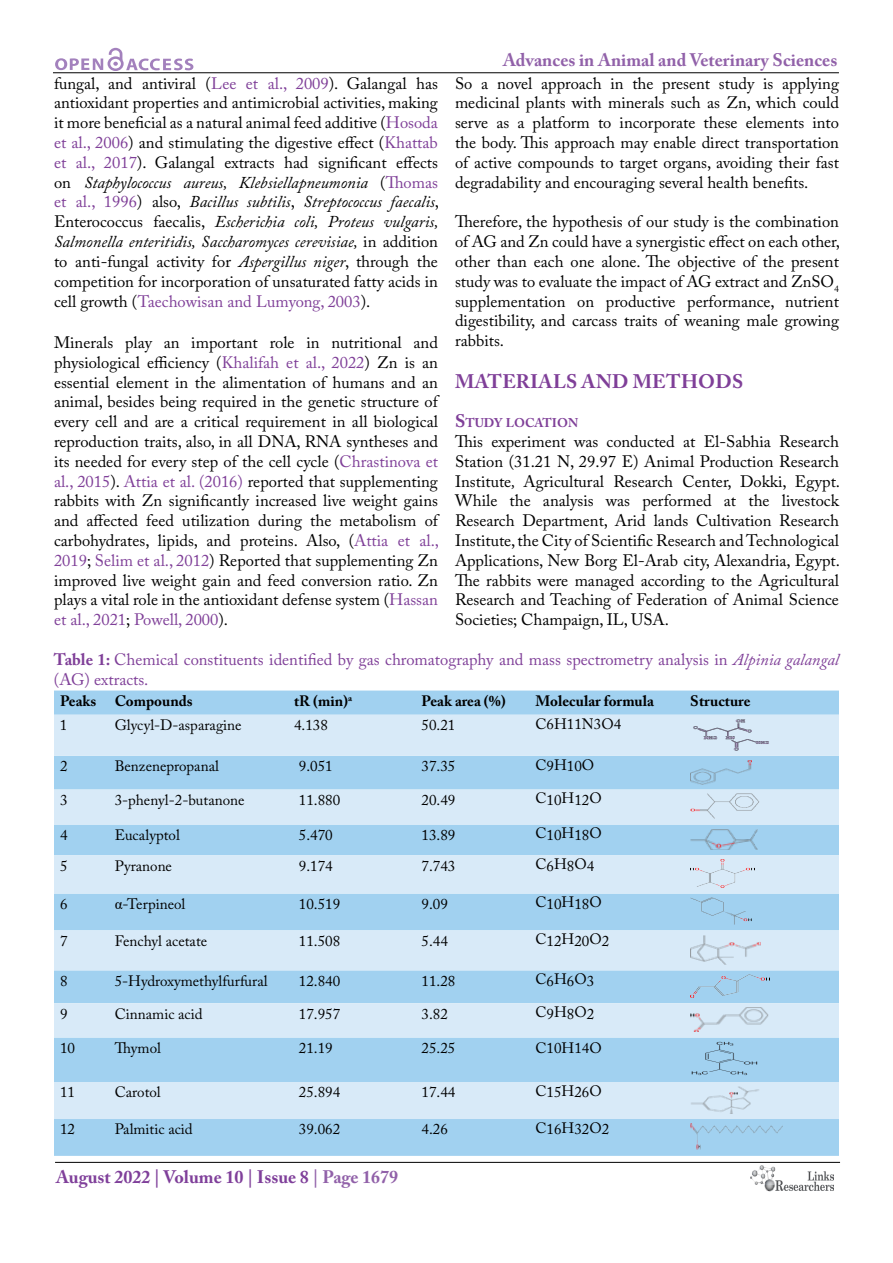
<style>
.page{position:relative;width:893px;height:1263px;background:#fff}
.page>*{position:absolute;margin:0;border:0;box-sizing:border-box;transform-origin:0 0}
.t1{font:700 19.5px "Adobe Caslon Pro";letter-spacing:.015em;color:#7f3f98}
.t2{font:700 18px "Adobe Caslon Pro";color:#9161a9}
.t3{font:700 18px "Adobe Caslon Pro";color:#7f3f9a}
.t4{font:16.5px/19.8px "Adobe Caslon Pro";color:#000;text-align:justify}
.t5{font:16.5px/19.8px "Adobe Caslon Pro";color:#7f3f98}
.t6{font:15px "Adobe Caslon Pro";color:#000}
.t7{font:700 15px "Adobe Caslon Pro";color:#000}
.t8{font:700 12.6px "Adobe Caslon Pro";letter-spacing:-.005em;color:#7f3f98}
.s1{color:#7f3f98}
.s2{font-style:italic}
.s3{font-size:18px}
.s4{font-weight:700}
.s5{font-family:"Times New Roman"}
.s6{color:#9161a9}
</style>
<div class="page">
<hr style="left:53px;top:72px;width:786px;height:1px;background:#000">
<hr style="left:55px;top:1162px;width:785px;height:1px;background:#000">
<svg style="left:55px;top:48px;width:138px;height:23px"></svg>
<img style="left:750px;top:1166px;width:83px;height:26px">
<div style="left:54px;top:690px;width:785px;height:466px;background:#a1d1f0"></div>
<svg style="left:54px;top:715px;width:785px;height:404px;background:#c0dff4"></svg>
<img style="left:690px;top:719px;width:79px;height:32px">
<img style="left:691px;top:760px;width:60px;height:24px">
<img style="left:690px;top:794px;width:69px;height:25px">
<img style="left:691px;top:829px;width:66px;height:21px">
<img style="left:690px;top:859px;width:64px;height:28px">
<img style="left:690px;top:898px;width:62px;height:26px">
<img style="left:691px;top:935px;width:70px;height:29px">
<img style="left:690px;top:974px;width:79px;height:23px">
<img style="left:691px;top:1008px;width:77px;height:23px">
<img style="left:690px;top:1042px;width:69px;height:33px">
<img style="left:691px;top:1087px;width:68px;height:26px">
<img style="left:690px;top:1123px;width:93px;height:27px">
<p class="t2" style="left:503px;top:50px;width:336px">Advances in Animal and Veterinary Sciences</p>
<p class="t4" style="left:54px;top:73px;width:387px">fungal, and antiviral (<span class="s1">Lee et al., 2009</span>). Galangal has antioxidant properties and antimicrobial activities, making it more beneficial as a natural animal feed additive (<span class="s1">Hosoda et al., 2006</span>) and stimulating the digestive effect (<span class="s1">Khattab et al., 2017</span>). Galangal extracts had significant effects on <span class="s2">Staphylococcus aureus, Klebsiellapneumonia</span> (<span class="s1">Thomas et al., 1996</span>) also, <span class="s2">Bacillus subtilis</span>, <span class="s2">Streptococcus faecalis</span>, Enterococcus faecalis, <span class="s2">Escherichia coli, Proteus vulgaris, Salmonella enteritidis, Saccharomyces cerevisiae,</span> in addition to anti-fungal activity for <span class="s2">Aspergillus niger</span>, through the competition for incorporation of unsaturated fatty acids in cell growth (<span class="s1">Taechowisan and Lumyong, 2003</span>).</p>
<p class="t4" style="left:54px;top:332px;width:387px">Minerals play an important role in nutritional and physiological efficiency (<span class="s1">Khalifah et al., 2022</span>) Zn is an essential element in the alimentation of humans and an animal, besides being required in the genetic structure of every cell and are a critical requirement in all biological reproduction traits, also, in all DNA, RNA syntheses and its needed for every step of the cell cycle (<span class="s1">Chrastinova et al., 2015</span>). <span class="s1">Attia et al. (2016)</span> reported that supplementing rabbits with Zn significantly increased live weight gains and affected feed utilization during the metabolism of carbohydrates, lipids, and proteins. Also, (<span class="s1">Attia et al., 2019</span>; <span class="s1">Selim et al., 2012</span>) Reported that supplementing Zn improved live weight gain and feed conversion ratio. Zn plays a vital role in the antioxidant defense system (<span class="s1">Hassan et al., 2021</span>; <span class="s1">Powell, 2000</span>).</p>
<p class="t4" style="left:455px;top:73px;width:386px">So a novel approach in the present study is applying medicinal plants with minerals such as Zn, which could serve as a platform to incorporate these elements into the body. This approach may enable direct transportation of active compounds to target organs, avoiding their fast degradability and encouraging several health benefits.</p>
<p class="t4" style="left:455px;top:212px;width:387px">Therefore, the hypothesis of our study is the combination of AG and Zn could have a synergistic effect on each other, other than each one alone. The objective of the present study was to evaluate the impact of AG extract and ZnSO<sub>4 </sub>supplementation on productive performance, nutrient digestibility, and carcass traits of weaning male growing rabbits.</p>
<p class="t1" style="left:455px;top:369px;width:290px">MATERIALS AND METHODS</p>
<p class="t8" style="left:455px;top:415px;width:125px"><span class="s3">S</span>TUDY LOCATION</p>
<p class="t4" style="left:455px;top:431px;width:387px">This experiment was conducted at El-Sabhia Research Station (31.21 N, 29.97 E) Animal Production Research Institute<span class="s2">,</span> Agricultural Research Center, Dokki, Egypt.<br>While the analysis was performed at the livestock Research Department, Arid lands Cultivation Research Institute, the City of Scientific Research and Technological Applications, New Borg El-Arab city, Alexandria, Egypt.<br>The rabbits were managed according to the Agricultural Research and Teaching of Federation of Animal Science Societies; Champaign, IL, USA.</p>
<p class="t5" style="left:54px;top:649px;width:786px"><span class="s4">Table 1:</span> Chemical constituents identified by gas chromatography and mass spectrometry analysis in <span class="s2">Alpinia galangal </span>(AG) extracts.</p>
<p class="t7" style="left:60px;top:692px;width:134px">Peaks Compounds</p>
<p class="t7" style="left:294px;top:692px;width:60px">tR (min)<sup>a</sup></p>
<p class="t7" style="left:422px;top:692px;width:86px">Peak area (%)</p>
<p class="t7" style="left:535px;top:692px;width:120px">Molecular formula</p>
<p class="t7" style="left:690px;top:692px;width:62px">Structure</p>
<p class="t6" style="left:60px;top:716px;width:9px">1</p>
<p class="t6" style="left:115px;top:716px;width:128px">Glycyl-D-asparagine</p>
<p class="t6" style="left:294px;top:716px;width:35px">4.138</p>
<p class="t6" style="left:422px;top:716px;width:35px">50.21</p>
<p class="t6" style="left:535px;top:714px;width:87px">C6H11N3O4</p>
<p class="t6" style="left:60px;top:757px;width:9px">2</p>
<p class="t6" style="left:115px;top:757px;width:106px">Benzenepropanal</p>
<p class="t6" style="left:299px;top:757px;width:35px">9.051</p>
<p class="t6" style="left:422px;top:757px;width:35px">37.35</p>
<p class="t6" style="left:535px;top:756px;width:60px">C9H10O</p>
<p class="t6" style="left:60px;top:791px;width:9px">3</p>
<p class="t6" style="left:115px;top:791px;width:131px">3-phenyl-2-butanone</p>
<p class="t6" style="left:299px;top:791px;width:43px">11.880</p>
<p class="t6" style="left:422px;top:791px;width:35px">20.49</p>
<p class="t6" style="left:535px;top:791px;width:68px">C10H12O</p>
<p class="t6" style="left:60px;top:826px;width:9px">4</p>
<p class="t6" style="left:115px;top:826px;width:67px">Eucalyptol</p>
<p class="t6" style="left:299px;top:826px;width:35px">5.470</p>
<p class="t6" style="left:422px;top:826px;width:35px">13.89</p>
<p class="t6" style="left:535px;top:826px;width:68px">C10H18O</p>
<p class="t6" style="left:60px;top:857px;width:9px">5</p>
<p class="t6" style="left:115px;top:857px;width:59px">Pyranone</p>
<p class="t6" style="left:299px;top:857px;width:35px">9.174</p>
<p class="t6" style="left:422px;top:857px;width:35px">7.743</p>
<p class="t6" style="left:535px;top:856px;width:60px">C6H8O4</p>
<p class="t6" style="left:60px;top:895px;width:9px">6</p>
<p class="t6" style="left:115px;top:895px;width:72px"><span class="s5">α</span>-Terpineol</p>
<p class="t6" style="left:299px;top:895px;width:43px">10.519</p>
<p class="t6" style="left:422px;top:895px;width:28px">9.09</p>
<p class="t6" style="left:535px;top:895px;width:68px">C10H18O</p>
<p class="t6" style="left:60px;top:932px;width:9px">7</p>
<p class="t6" style="left:115px;top:932px;width:94px">Fenchyl acetate</p>
<p class="t6" style="left:299px;top:932px;width:43px">11.508</p>
<p class="t6" style="left:422px;top:932px;width:28px">5.44</p>
<p class="t6" style="left:535px;top:932px;width:75px">C12H20O2</p>
<p class="t6" style="left:60px;top:972px;width:9px">8</p>
<p class="t6" style="left:115px;top:972px;width:154px">5-Hydroxymethylfurfural</p>
<p class="t6" style="left:299px;top:972px;width:43px">12.840</p>
<p class="t6" style="left:422px;top:972px;width:35px">11.28</p>
<p class="t6" style="left:535px;top:971px;width:60px">C6H6O3</p>
<p class="t6" style="left:60px;top:1004px;width:9px">9</p>
<p class="t6" style="left:115px;top:1004px;width:89px">Cinnamic acid</p>
<p class="t6" style="left:299px;top:1004px;width:43px">17.957</p>
<p class="t6" style="left:422px;top:1004px;width:28px">3.82</p>
<p class="t6" style="left:535px;top:1004px;width:60px">C9H8O2</p>
<p class="t6" style="left:60px;top:1039px;width:17px">10</p>
<p class="t6" style="left:115px;top:1039px;width:48px">Thymol</p>
<p class="t6" style="left:299px;top:1039px;width:35px">21.19</p>
<p class="t6" style="left:422px;top:1039px;width:35px">25.25</p>
<p class="t6" style="left:535px;top:1039px;width:68px">C10H14O</p>
<p class="t6" style="left:60px;top:1083px;width:17px">11</p>
<p class="t6" style="left:115px;top:1083px;width:48px">Carotol</p>
<p class="t6" style="left:299px;top:1083px;width:43px">25.894</p>
<p class="t6" style="left:422px;top:1083px;width:35px">17.44</p>
<p class="t6" style="left:535px;top:1083px;width:68px">C15H26O</p>
<p class="t6" style="left:60px;top:1120px;width:16px">12</p>
<p class="t6" style="left:115px;top:1120px;width:80px">Palmitic acid</p>
<p class="t6" style="left:299px;top:1120px;width:43px">39.062</p>
<p class="t6" style="left:422px;top:1120px;width:28px">4.26</p>
<p class="t6" style="left:535px;top:1120px;width:75px">C16H32O2</p>
<p class="t3" style="left:56px;top:1166px;width:344px">August 2022 | Volume 10 | Issue 8 <span class="s6">| Page 1679</span></p>
</div>
